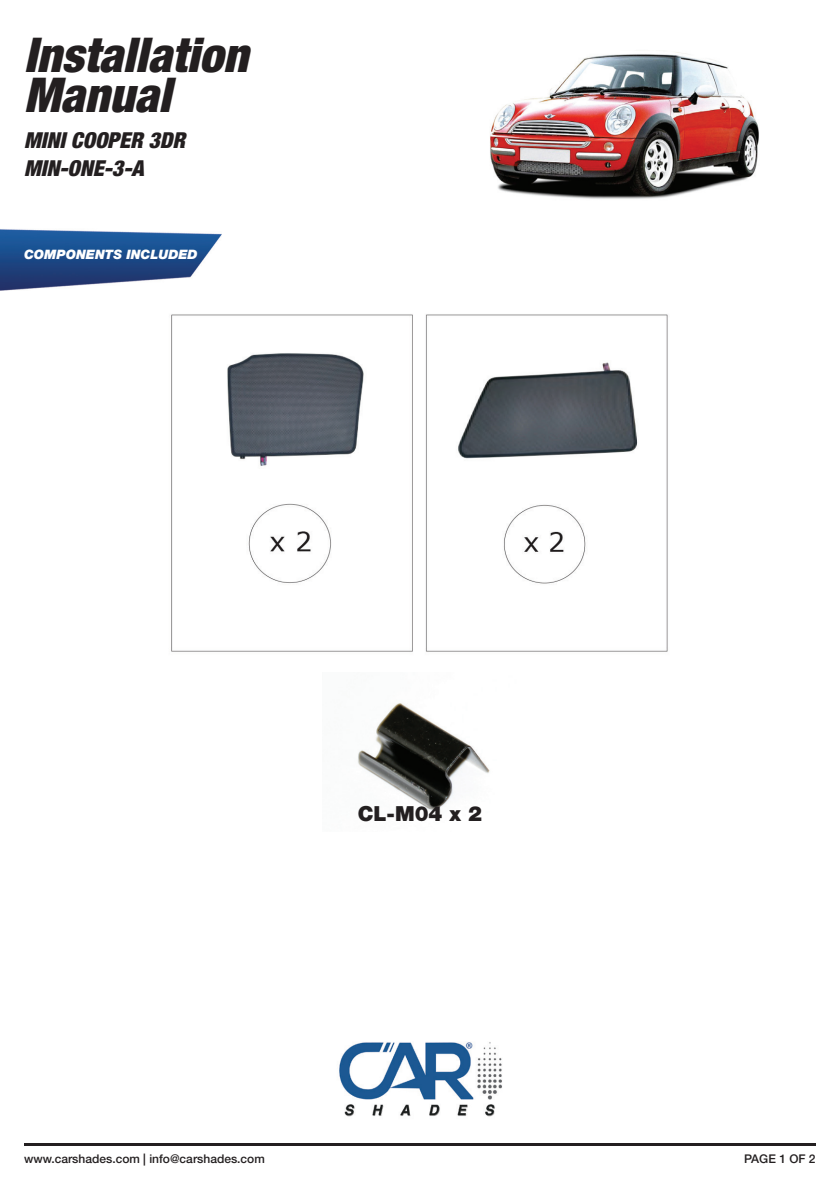
<style>
.page{position:relative;width:840px;height:1191px;background:#fff}
.page>*{position:absolute;margin:0;border:0;box-sizing:border-box;transform-origin:0 0}
.t1{font:italic 900 condensed 48px/40px "Helvetica Neue LT Std";color:#231f20}
.t2{font:italic 900 condensed 22px/28px "Helvetica Neue LT Std";color:#231f20}
.t3{font:900 20.8px "Helvetica Neue LT Std";color:#231f20}
.t4{font:italic 900 13px "Helvetica Neue LT Std";color:#fff}
.t5{font:500 12px "Helvetica Neue LT Std";color:#231f20}
</style>
<div class="page">
<img style="left:490px;top:52px;width:269px;height:147px">
<img style="left:0;top:229px;width:222px;height:62px">
<img style="left:171px;top:314px;width:497px;height:338px">
<img style="left:339px;top:1042px;width:163px;height:75px">
<hr style="left:24px;top:1143px;width:791px;height:2px;background:#231f20">
<img style="left:357px;top:703px;width:133px;height:107px">
<h1 class="t1" style="left:24px;top:35px;width:226px">Installation<br>Manual</h1>
<h2 class="t2" style="left:24px;top:126px;width:162px">MINI COOPER 3DR<br>MIN-ONE-3-A</h2>
<p class="t4" style="left:24px;top:246px;width:175px">COMPONENTS INCLUDED</p>
<h3 class="t3" style="left:357px;top:801px;width:126px">CL-M04 x 2</h3>
<p class="t5" style="left:24px;top:1152px;width:242px">www.carshades.com | info@carshades.com</p>
<p class="t5" style="left:743px;top:1152px;width:73px">PAGE 1 OF 2</p>
</div>
